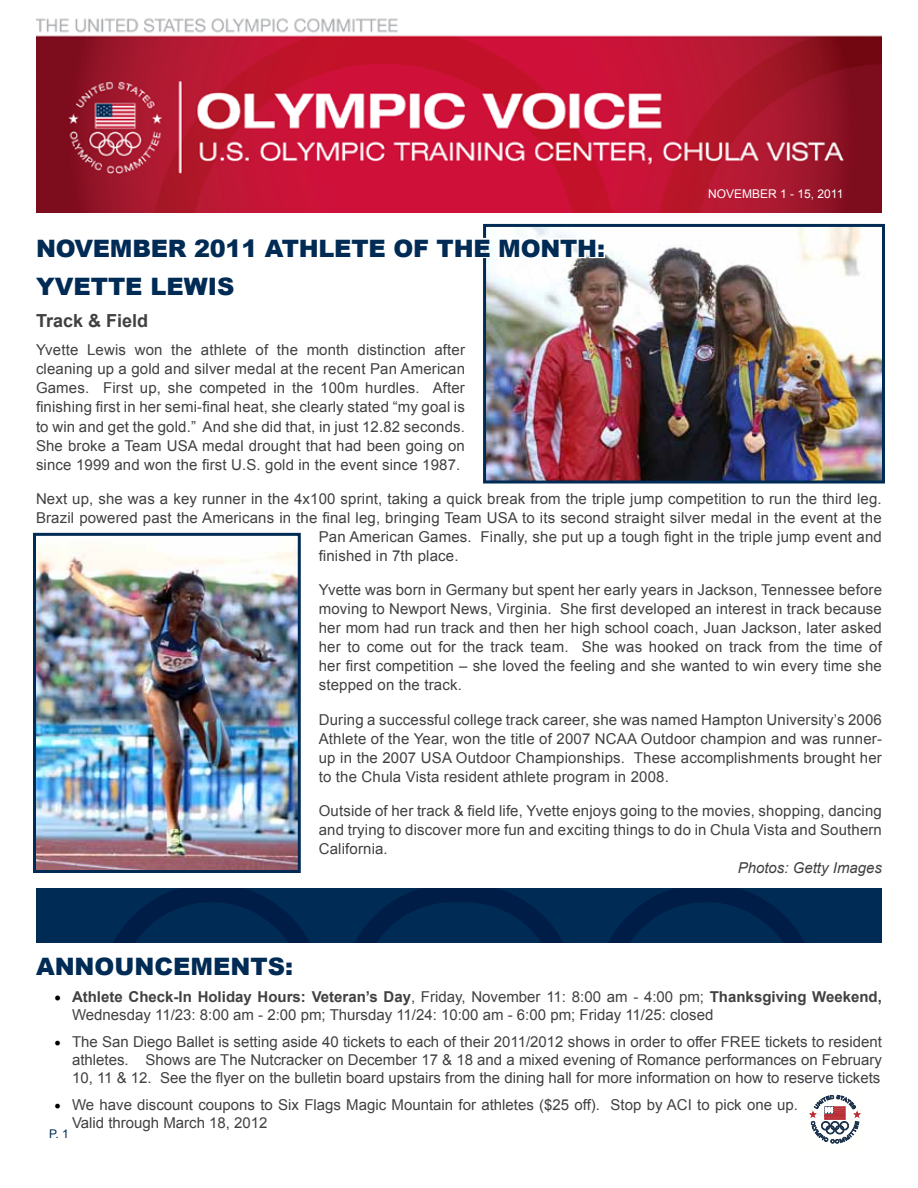
<style>
.page{position:relative;width:918px;height:1188px;background:#fff}
.page>*{position:absolute;margin:0;border:0;box-sizing:border-box;transform-origin:0 0}
.t1{font:900 24px/38.8px "Arial";letter-spacing:-.01em;color:#002b54}
.t2{font:700 18px "Arial";color:#414042}
.t3{font:15px/19px "Arial";letter-spacing:.01em;color:#414042;text-align:justify}
.t4{font:italic 15px "Arial";color:#414042}
.t5{font:12px "Arial";color:#fff}
.t6{font:12px "Arial";color:#002b54}
.s1{font-family:"Minion Pro";font-weight:700;font-size:18px;color:#000}
.s2{font-weight:700}
.s3{font-family:"Minion Pro";font-size:18px;color:#000}
</style>
<div class="page">
<img style="left:483px;top:223px;width:402px;height:261px">
<svg style="left:809px;top:1094px;width:52px;height:50px"></svg>
<svg style="left:483px;top:223px;width:124px;height:39px"></svg>
<div style="left:36px;top:888px;width:423px;height:54px;background:#002b54"></div>
<svg style="left:114px;top:888px;width:195px;height:54px"></svg>
<div style="left:459px;top:888px;width:423px;height:54px;background:#002b54"></div>
<svg style="left:609px;top:888px;width:195px;height:54px"></svg>
<svg style="left:356px;top:888px;width:206px;height:54px"></svg>
<img style="left:36px;top:18px;width:846px;height:195px">
<img style="left:33px;top:532px;width:268px;height:341px">
<p class="t5" style="left:708px;top:186px;width:19px">November</p>
<p class="t5" style="left:780px;top:186px;width:65px">1 - 15, 2011</p>
<h1 class="t1" style="left:36px;top:228px;width:571px">NOVEMBER 2011 ATHLETE OF THE MONTH:<br>YVETTE LEWIS</h1>
<p class="t2" style="left:36px;top:309px;width:114px">Track &amp; Field</p>
<p class="t3" style="left:36px;top:341px;width:431px">Yvette Lewis won the athlete of the month distinction after cleaning up a gold and silver medal at the recent Pan American Games. First up, she competed in the 100m hurdles. After finishing first in her semi-final heat, she clearly stated “my goal is to win and get the gold.” And she did that, in just 12.82 seconds.<br>She broke a Team USA medal drought that had been going on since 1999 and won the first U.S. gold in the event since 1987.</p>
<p class="t3" style="left:36px;top:489px;width:847px">Next up, she was a key runner in the 4x100 sprint, taking a quick break from the triple jump competition to run the third leg.</p>
<p class="t3" style="left:36px;top:508px;width:847px">Brazil powered past the Americans in the final leg, bringing Team USA to its second straight silver medal in the event at the</p>
<p class="t3" style="left:319px;top:527px;width:565px">Pan American Games. Finally, she put up a tough fight in the triple jump event and</p>
<p class="t3" style="left:319px;top:546px;width:141px">finished in 7th place.</p>
<p class="t3" style="left:319px;top:580px;width:565px">Yvette was born in Germany but spent her early years in Jackson, Tennessee before moving to Newport News, Virginia. She first developed an interest in track because her mom had run track and then her high school coach, Juan Jackson, later asked her to come out for the track team. She was hooked on track from the time of her first competition – she loved the feeling and she wanted to win every time she stepped on the track.</p>
<p class="t3" style="left:319px;top:710px;width:565px">During a successful college track career, she was named Hampton University’s 2006<br>Athlete of the Year, won the title of 2007 NCAA Outdoor champion and was runner&shy;up in the 2007 USA Outdoor Championships. These accomplishments brought her to the Chula Vista resident athlete program in 2008.</p>
<p class="t3" style="left:319px;top:801px;width:565px">Outside of her track &amp; field life, Yvette enjoys going to the movies, shopping, dancing and trying to discover more fun and exciting things to do in Chula Vista and Southern California.</p>
<p class="t4" style="left:738px;top:858px;width:146px">Photos: Getty Images</p>
<h1 class="t1" style="left:36px;top:946px;width:259px">ANNOUNCEMENTS:</h1>
<p class="t3" style="left:72px;top:988px;width:811px;line-height:18px;text-indent:-18px"><span class="s1">•</span> <span class="s2">Athlete Check-In Holiday Hours: Veteran’s Day</span>, Friday, November 11: 8:00 am - 4:00 pm; <span class="s2">Thanksgiving Weekend,<br></span>Wednesday 11/23: 8:00 am - 2:00 pm; Thursday 11/24: 10:00 am - 6:00 pm; Friday 11/25: closed</p>
<p class="t3" style="left:72px;top:1033px;width:811px;line-height:18px;text-indent:-18px"><span class="s3">•</span> The San Diego Ballet is setting aside 40 tickets to each of their 2011/2012 shows in order to offer FREE tickets to resident athletes. Shows are The Nutcracker on December 17 &amp; 18 and a mixed evening of Romance performances on February 10, 11 &amp; 12. See the flyer on the bulletin board upstairs from the dining hall for more information on how to reserve tickets</p>
<p class="t3" style="left:72px;top:1096px;width:728px;line-height:18px;text-indent:-18px"><span class="s3">•</span> We have discount coupons to Six Flags Magic Mountain for athletes ($25 off). Stop by ACI to pick one up.<br>Valid through March 18, 2012</p>
<p class="t6" style="left:49px;top:1126px;width:21px">P. 1</p>
</div>
